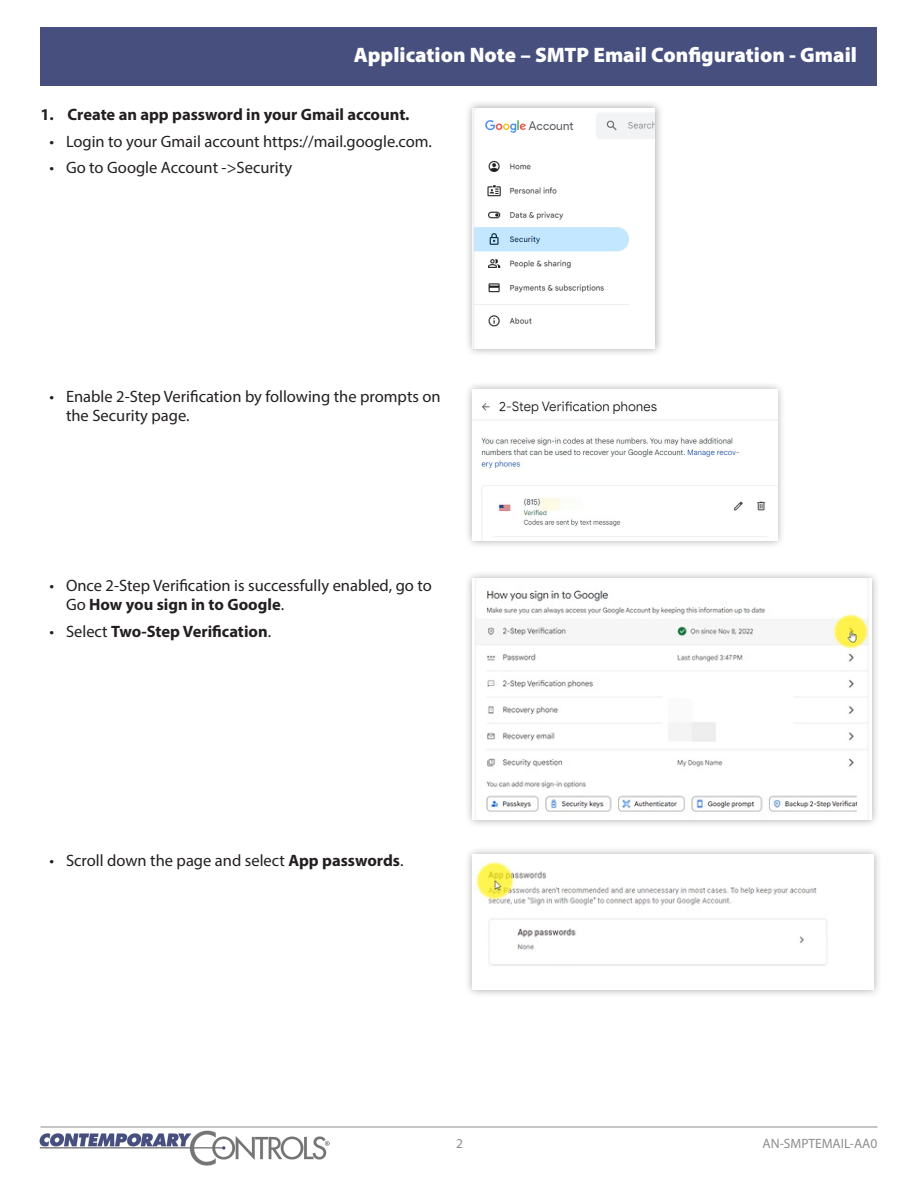
<style>
.page{position:relative;width:918px;height:1188px;background:#fff}
.page>*{position:absolute;margin:0;border:0;box-sizing:border-box;transform-origin:0 0}
.t1{font:900 21px "Myriad Pro";color:#fff}
.t2{font:16.5px/19.5px "Myriad Pro";color:#231f20}
.Body_Text{font:700 16.5px "Myriad Pro";color:#231f20}
.t3{font:13.5px "Myriad Pro";color:#8e8e8d}
.s1{font-weight:700}
.s2{font-weight:400}
</style>
<div class="page">
<hr style="left:40px;top:1127px;width:838px;height:1px;background:#8e8d8c">
<div style="left:40px;top:27px;width:838px;height:59px;background:#464f7e"></div>
<img style="left:40px;top:1131px;width:290px;height:35px">
<div style="left:464px;top:100px;width:200px;height:258px;background:#231f20;opacity:.4"></div>
<img style="left:472px;top:108px;width:183px;height:241px">
<div style="left:464px;top:381px;width:322px;height:168px;background:#231f20;opacity:.4"></div>
<img style="left:472px;top:390px;width:305px;height:150px">
<div style="left:464px;top:570px;width:416px;height:259px;background:#231f20;opacity:.4"></div>
<img style="left:473px;top:579px;width:399px;height:241px">
<div style="left:464px;top:846px;width:419px;height:152px;background:#231f20;opacity:.4"></div>
<img style="left:472px;top:854px;width:402px;height:135px">
<p class="t1" style="left:354px;top:41px;width:505px">Application Note – SMTP Email Configuration - Gmail</p>
<p class="Body_Text" style="left:40px;top:104px;width:371px">1. Create an app password in your Gmail account.</p>
<p class="t2" style="left:50px;top:131px;width:384px">• Login to your Gmail account https://mail.google.com.</p>
<p class="t2" style="left:50px;top:157px;width:244px">• Go to Google Account -&gt;Security</p>
<p class="t2" style="left:66px;top:386px;width:376px;text-indent:-16px">• Enable 2-Step Verification by following the prompts on the Security page.</p>
<p class="t2" style="left:66px;top:575px;width:367px;text-indent:-16px">• Once 2-Step Verification is successfully enabled, go to<br>Go <span class="s1">How you sign in to Google</span>.</p>
<p class="Body_Text" style="left:50px;top:620px;width:223px"><span class="s2">• Select</span> Two-Step Verification<span class="s2">.</span></p>
<p class="t2" style="left:50px;top:850px;width:355px">• Scroll down the page and select <span class="s1">App passwords</span>.</p>
<p class="t3" style="left:456px;top:1135px;width:8px">2</p>
<p class="t3" style="left:763px;top:1135px;width:116px">AN-SMPTEMAIL-AA0</p>
</div>
